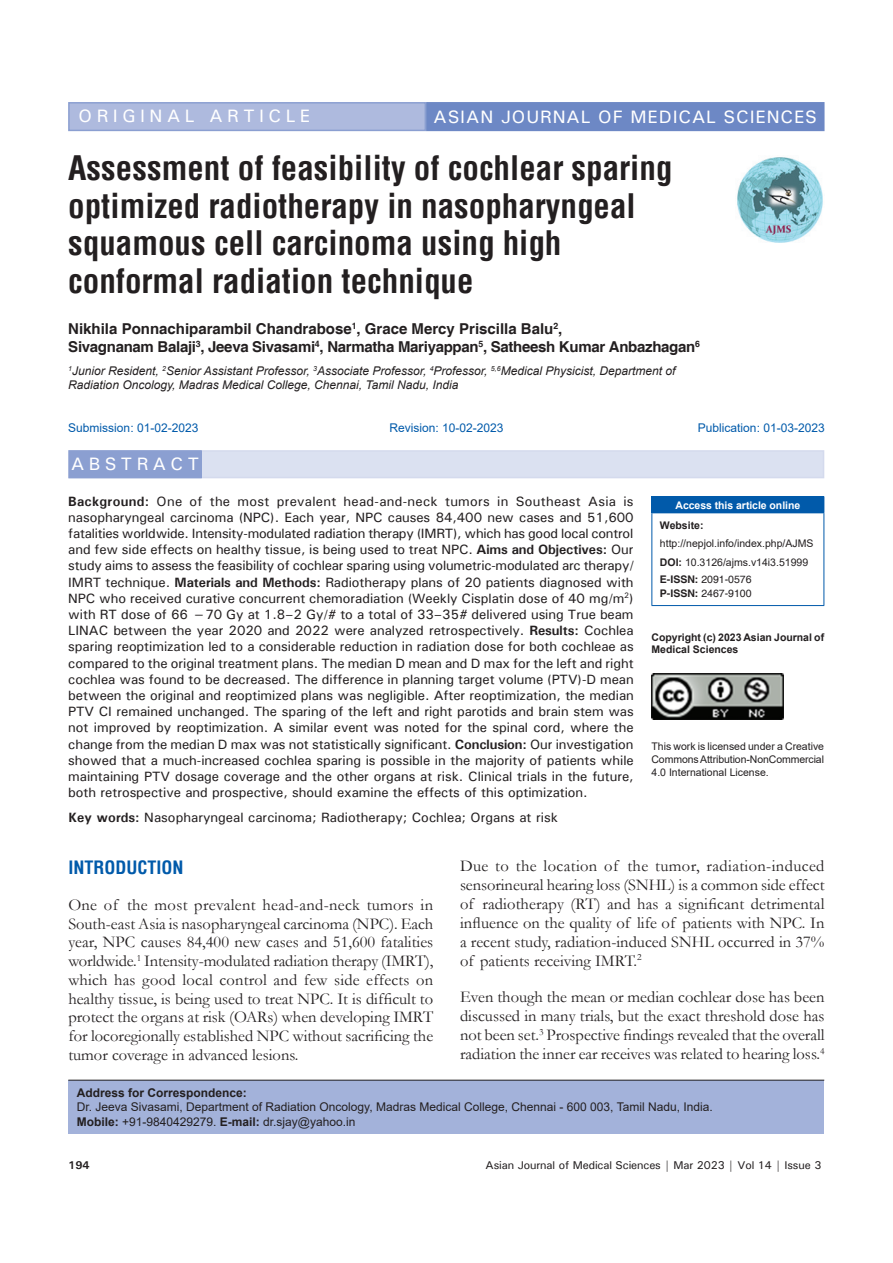
<style>
.page{position:relative;width:893px;height:1263px;background:#fff}
.page>*{position:absolute;margin:0;border:0;box-sizing:border-box;transform-origin:0 0}
.AT{font:700 condensed 33px/37.5px "Helvetica";color:#231f20}
.AH{font:500 18px "Univers";letter-spacing:.05em;color:#fff}
.AH-2{font:500 18px "Univers";letter-spacing:.25em;color:#fff}
.t1{font:700 condensed 18px "Helvetica";color:#015aaa}
.ABSH{font:500 18px "Univers";letter-spacing:.25em;color:#fff}
.TX{font:16.5px/18.8px "Garamond";color:#231f20;text-align:justify}
.AU{font:700 15px/18px "Helvetica";letter-spacing:-.02em;color:#231f20}
.ABS{font:500 13.5px/16.2px "Univers";letter-spacing:-.005em;color:#231f20;text-align:justify}
.KWD{font:500 13.5px "Univers";color:#231f20}
.ADD{font:12px/14.4px "Arial";color:#231f20}
.AFF{font:italic 12px/14.4px "Arial";color:#231f20}
.HIS{font:12px "Arial";color:#015aaa}
.t2{font:500 11.25px "Univers";letter-spacing:-.01em;color:#231f20}
.t3{font:700 11.25px "Univers";color:#231f20}
.License{font:10.5px/12.6px "Arial";letter-spacing:-.01em;color:#231f20;text-align:justify}
.License-2{font:700 10.5px/12.6px "Arial";color:#231f20}
.Web{font:10.5px/18.8px "Arial";color:#231f20}
.ISSN{font:10.5px/14.2px "Helvetica";color:#231f20}
.DOI{font:10.5px "Arial";color:#231f20}
.t4{font:700 10.5px "Arial";letter-spacing:-.005em;color:#fff}
.s1{font-weight:700}
</style>
<div class="page">
<div style="left:68px;top:1080px;width:756px;height:54px;background:#a3b2da"></div>
<hr style="left:68px;top:1080px;width:756px;height:1px;background:#231f20">
<img style="left:737px;top:157px;width:86px;height:86px">
<div style="left:69px;top:103px;width:356px;height:27px;background:#aebade"></div>
<div style="left:68px;top:102px;width:358px;height:29px;border:2px solid #8b9fd1"></div>
<div style="left:427px;top:103px;width:397px;height:27px;background:#6d88c5"></div>
<div style="left:426px;top:102px;width:398px;height:29px;border:2px solid #6d88c5"></div>
<div style="left:69px;top:450px;width:755px;height:28px;background:#dbe1f1"></div>
<div style="left:69px;top:451px;width:132px;height:27px;background:#8b9fd1"></div>
<div style="left:68px;top:450px;width:134px;height:28px;border:2px solid #8b9fd1"></div>
<div style="left:652px;top:497px;width:172px;height:16px;background:#015aaa"></div>
<svg style="left:651px;top:497px;width:1px;height:15px"></svg>
<hr style="left:651px;top:496px;width:173px;height:1px;background:#015aaa">
<hr style="left:651px;top:513px;width:1px;height:92px;background:#015aaa">
<hr style="left:651px;top:512px;width:173px;height:1px;background:#015aaa">
<hr style="left:823px;top:513px;width:1px;height:92px;background:#015aaa">
<hr style="left:651px;top:605px;width:173px;height:1px;background:#015aaa">
<img style="left:651px;top:673px;width:132px;height:47px">
<p class="AH-2" style="left:79px;top:105px;width:233px">ORIGINAL ARTICLE</p>
<p class="AH" style="left:434px;top:105px;width:385px">ASIAN JOURNAL OF MEDICAL SCIENCES</p>
<p class="AT" style="left:68px;top:149px;width:606px">Assessment of feasibility of cochlear sparing optimized radiotherapy in nasopharyngeal squamous cell carcinoma using high conformal radiation technique</p>
<p class="AU" style="left:68px;top:321px;width:633px">Nikhila Ponnachiparambil Chandrabose<sup>1</sup>, Grace Mercy Priscilla Balu<sup>2</sup>,<br>Sivagnanam Balaji<sup>3</sup>, Jeeva Sivasami<sup>4</sup>, Narmatha Mariyappan<sup>5</sup>, Satheesh Kumar Anbazhagan<sup>6</sup></p>
<p class="AFF" style="left:68px;top:364px;width:609px"><sup>1</sup>Junior Resident, <sup>2</sup>Senior Assistant Professor, <sup>3</sup>Associate Professor, <sup>4</sup>Professor, <sup>5,6</sup>Medical Physicist, Department of<br>Radiation Oncology, Madras Medical College, Chennai, Tamil Nadu, India</p>
<p class="HIS" style="left:68px;top:420px;width:132px">Submission: 01-02-2023</p>
<p class="HIS" style="left:389px;top:420px;width:116px">Revision: 10-02-2023</p>
<p class="HIS" style="left:698px;top:420px;width:128px">Publication: 01-03-2023</p>
<p class="ABSH" style="left:71px;top:453px;width:129px">ABSTRACT</p>
<p class="ABS" style="left:68px;top:493px;width:567px"><span class="s1">Background:</span> One of the most prevalent head-and-neck tumors in Southeast Asia is nasopharyngeal carcinoma (NPC). Each year, NPC causes 84,400 new cases and 51,600 fatalities worldwide. Intensity-modulated radiation therapy (IMRT), which has good local control and few side effects on healthy tissue, is being used to treat NPC. <span class="s1">Aims and Objectives:</span> Our study aims to assess the feasibility of cochlear sparing using volumetric-modulated arc therapy/ IMRT technique. <span class="s1">Materials and Methods:</span> Radiotherapy plans of 20 patients diagnosed with NPC who received curative concurrent chemoradiation (Weekly Cisplatin dose of 40 mg/m<sup>2</sup>) with RT dose of 66 −70 Gy at 1.8–2 Gy/# to a total of 33–35# delivered using True beam LINAC between the year 2020 and 2022 were analyzed retrospectively. <span class="s1">Results:</span> Cochlea sparing reoptimization led to a considerable reduction in radiation dose for both cochleae as compared to the original treatment plans. The median D mean and D max for the left and right cochlea was found to be decreased. The difference in planning target volume (PTV)-D mean between the original and reoptimized plans was negligible. After reoptimization, the median PTV CI remained unchanged. The sparing of the left and right parotids and brain stem was not improved by reoptimization. A similar event was noted for the spinal cord, where the change from the median D max was not statistically significant. <span class="s1">Conclusion:</span> Our investigation showed that a much-increased cochlea sparing is possible in the majority of patients while maintaining PTV dosage coverage and the other organs at risk. Clinical trials in the future, both retrospective and prospective, should examine the effects of this optimization.</p>
<p class="KWD" style="left:68px;top:809px;width:491px"><span class="s1">Key words:</span> Nasopharyngeal carcinoma; Radiotherapy; Cochlea; Organs at risk</p>
<p class="t4" style="left:675px;top:497px;width:126px">Access this article online</p>
<p class="Web" style="left:660px;top:515px;width:155px"><span class="s1">Website: </span>http://nepjol.info/index.php/AJMS</p>
<p class="DOI" style="left:660px;top:555px;width:150px"><span class="s1">DOI:</span> 10.3126/ajms.v14i3.51999</p>
<p class="ISSN" style="left:660px;top:573px;width:93px"><span class="s1">E-ISSN:</span> 2091-0576<br><span class="s1">P-ISSN:</span> 2467-9100</p>
<p class="License-2" style="left:651px;top:631px;width:174px">Copyright (c) 2023 Asian Journal of<br>Medical Sciences</p>
<p class="License" style="left:651px;top:740px;width:174px">This work is licensed under a Creative Commons Attribution-NonCommercial 4.0 International License.</p>
<h1 class="t1" style="left:68px;top:855px;width:117px">INTRODUCTION</h1>
<p class="TX" style="left:68px;top:895px;width:366px">One of the most prevalent head-and-neck tumors in South-east Asia is nasopharyngeal carcinoma (NPC). Each year, NPC causes 84,400 new cases and 51,600 fatalities worldwide.<sup>1</sup> Intensity-modulated radiation therapy (IMRT), which has good local control and few side effects on healthy tissue, is being used to treat NPC. It is difficult to protect the organs at risk (OARs) when developing IMRT for locoregionally established NPC without sacrificing the tumor coverage in advanced lesions.</p>
<p class="TX" style="left:460px;top:856px;width:366px">Due to the location of the tumor, radiation-induced sensorineural hearing loss (SNHL) is a common side effect of radiotherapy (RT) and has a significant detrimental influence on the quality of life of patients with NPC. In a recent study, radiation-induced SNHL occurred in 37% of patients receiving IMRT.<sup>2</sup></p>
<p class="TX" style="left:460px;top:987px;width:366px">Even though the mean or median cochlear dose has been discussed in many trials, but the exact threshold dose has not been set.<sup>3</sup> Prospective findings revealed that the overall radiation the inner ear receives was related to hearing loss.<sup>4</sup></p>
<p class="ADD" style="left:77px;top:1085px;width:637px"><span class="s1">Address for Correspondence:<br></span>Dr. Jeeva Sivasami, Department of Radiation Oncology, Madras Medical College, Chennai - 600 003, Tamil Nadu, India.<br><span class="s1">Mobile:</span> +91-9840429279. <span class="s1">E-mail:</span> dr.sjay@yahoo.in</p>
<p class="t3" style="left:68px;top:1158px;width:23px">194</p>
<p class="t2" style="left:486px;top:1157px;width:337px">Asian Journal of Medical Sciences | Mar 2023 | Vol 14 | Issue 3</p>
</div>
